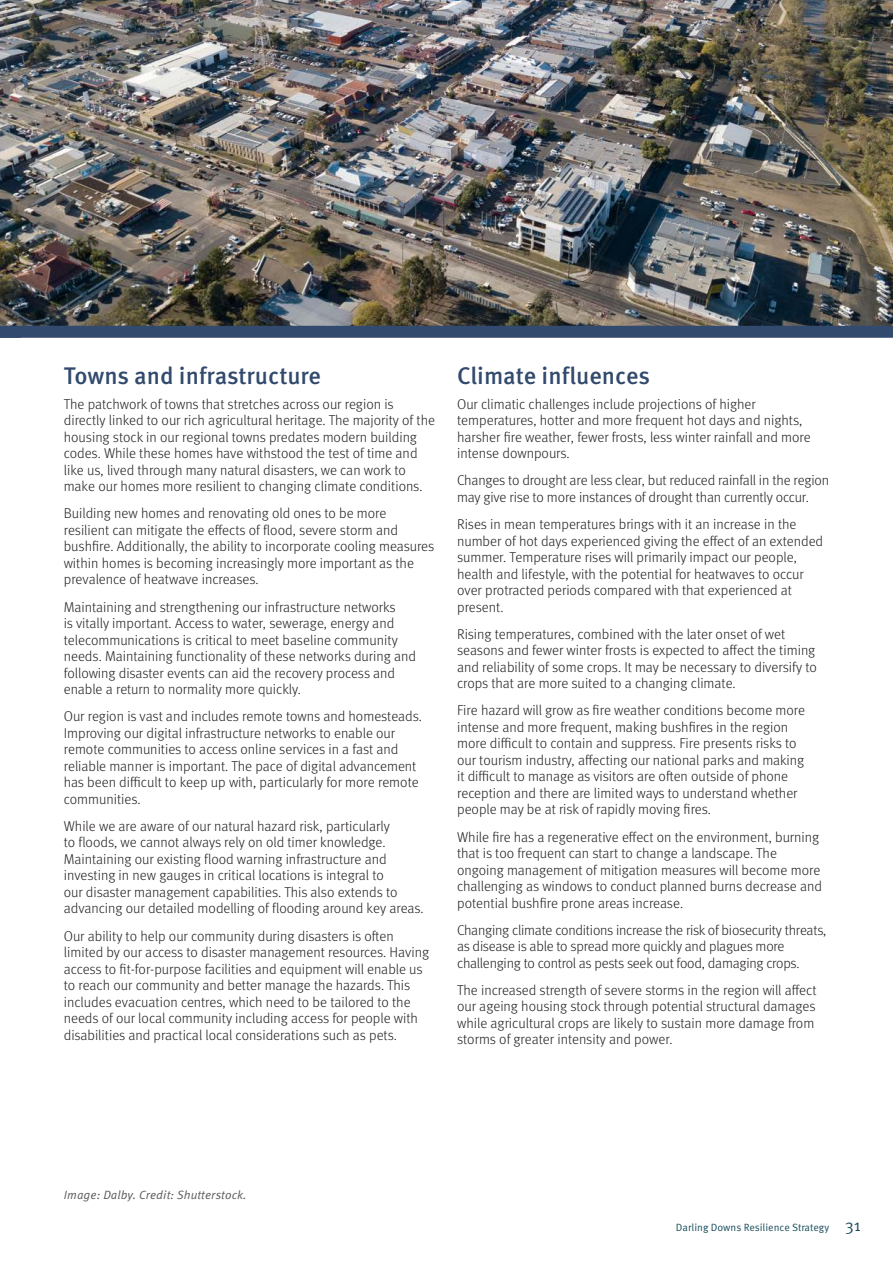
<style>
.page{position:relative;width:893px;height:1263px;background:#fff}
.page>*{position:absolute;margin:0;border:0;box-sizing:border-box;transform-origin:0 0}
.t1{font:500 24px "Meta Pro";color:#324a6d}
.body{font:300 14.25px/16.5px "Meta Pro";color:#231f20}
.t2{font:12px "Meta Pro Norm Ita";letter-spacing:.01em;color:#57585a}
.t3{font:10.5px "Meta Pro Norm";color:#1a4e5c}
.s1{font-size:16.5px}
</style>
<div class="page">
<img style="left:0;top:0;width:893px;height:326px">
<div style="left:0;top:326px;width:893px;height:12px;background:#324a6d"></div>
<h2 class="t1" style="left:64px;top:357px;width:259px">Towns and infrastructure</h2>
<p class="body" style="left:64px;top:395px;width:373px">The patchwork of towns that stretches across our region is directly linked to our rich agricultural heritage. The majority of the housing stock in our regional towns predates modern building codes. While these homes have withstood the test of time and like us, lived through many natural disasters, we can work to make our homes more resilient to changing climate conditions.</p>
<p class="body" style="left:64px;top:505px;width:372px">Building new homes and renovating old ones to be more resilient can mitigate the effects of flood, severe storm and bushfire. Additionally, the ability to incorporate cooling measures within homes is becoming increasingly more important as the prevalence of heatwave increases.</p>
<p class="body" style="left:64px;top:598px;width:354px">Maintaining and strengthening our infrastructure networks<br>is vitally important. Access to water, sewerage, energy and telecommunications is critical to meet baseline community needs. Maintaining functionality of these networks during and following disaster events can aid the recovery process and enable a return to normality more quickly.</p>
<p class="body" style="left:64px;top:707px;width:360px">Our region is vast and includes remote towns and homesteads.<br>Improving our digital infrastructure networks to enable our remote communities to access online services in a fast and reliable manner is important. The pace of digital advancement has been difficult to keep up with, particularly for more remote communities.</p>
<p class="body" style="left:64px;top:817px;width:361px">While we are aware of our natural hazard risk, particularly<br>to floods, we cannot always rely on old timer knowledge.<br>Maintaining our existing flood warning infrastructure and investing in new gauges in critical locations is integral to<br>our disaster management capabilities. This also extends to advancing our detailed modelling of flooding around key areas.</p>
<p class="body" style="left:64px;top:927px;width:367px">Our ability to help our community during disasters is often limited by our access to disaster management resources. Having access to fit-for-purpose facilities and equipment will enable us to reach our community and better manage the hazards. This includes evacuation centres, which need to be tailored to the needs of our local community including access for people with disabilities and practical local considerations such as pets.</p>
<h2 class="t1" style="left:457px;top:357px;width:195px">Climate influences</h2>
<p class="body" style="left:457px;top:395px;width:355px">Our climatic challenges include projections of higher temperatures, hotter and more frequent hot days and nights, harsher fire weather, fewer frosts, less winter rainfall and more intense downpours.</p>
<p class="body" style="left:457px;top:472px;width:374px">Changes to drought are less clear, but reduced rainfall in the region may give rise to more instances of drought than currently occur.</p>
<p class="body" style="left:457px;top:515px;width:368px">Rises in mean temperatures brings with it an increase in the number of hot days experienced giving the effect of an extended summer. Temperature rises will primarily impact our people, health and lifestyle, with the potential for heatwaves to occur over protracted periods compared with that experienced at present.</p>
<p class="body" style="left:457px;top:625px;width:361px">Rising temperatures, combined with the later onset of wet seasons and fewer winter frosts is expected to affect the timing and reliability of some crops. It may be necessary to diversify to crops that are more suited to a changing climate.</p>
<p class="body" style="left:457px;top:701px;width:350px">Fire hazard will grow as fire weather conditions become more intense and more frequent, making bushfires in the region more difficult to contain and suppress. Fire presents risks to our tourism industry, affecting our national parks and making it difficult to manage as visitors are often outside of phone reception and there are limited ways to understand whether people may be at risk of rapidly moving fires.</p>
<p class="body" style="left:457px;top:828px;width:366px">While fire has a regenerative effect on the environment, burning that is too frequent can start to change a landscape. The ongoing management of mitigation measures will become more challenging as windows to conduct planned burns decrease and potential bushfire prone areas increase.</p>
<p class="body" style="left:457px;top:921px;width:371px">Changing climate conditions increase the risk of biosecurity threats, as disease is able to spread more quickly and plagues more challenging to control as pests seek out food, damaging crops.</p>
<p class="body" style="left:457px;top:981px;width:361px">The increased strength of severe storms in the region will affect our ageing housing stock through potential structural damages while agricultural crops are likely to sustain more damage from storms of greater intensity and power.</p>
<p class="t2" style="left:64px;top:1186px;width:184px">Image: Dalby. Credit: Shutterstock.</p>
<p class="t3" style="left:676px;top:1219px;width:187px">Darling Downs Resilience Strategy <span class="s1">31</span></p>
</div>
